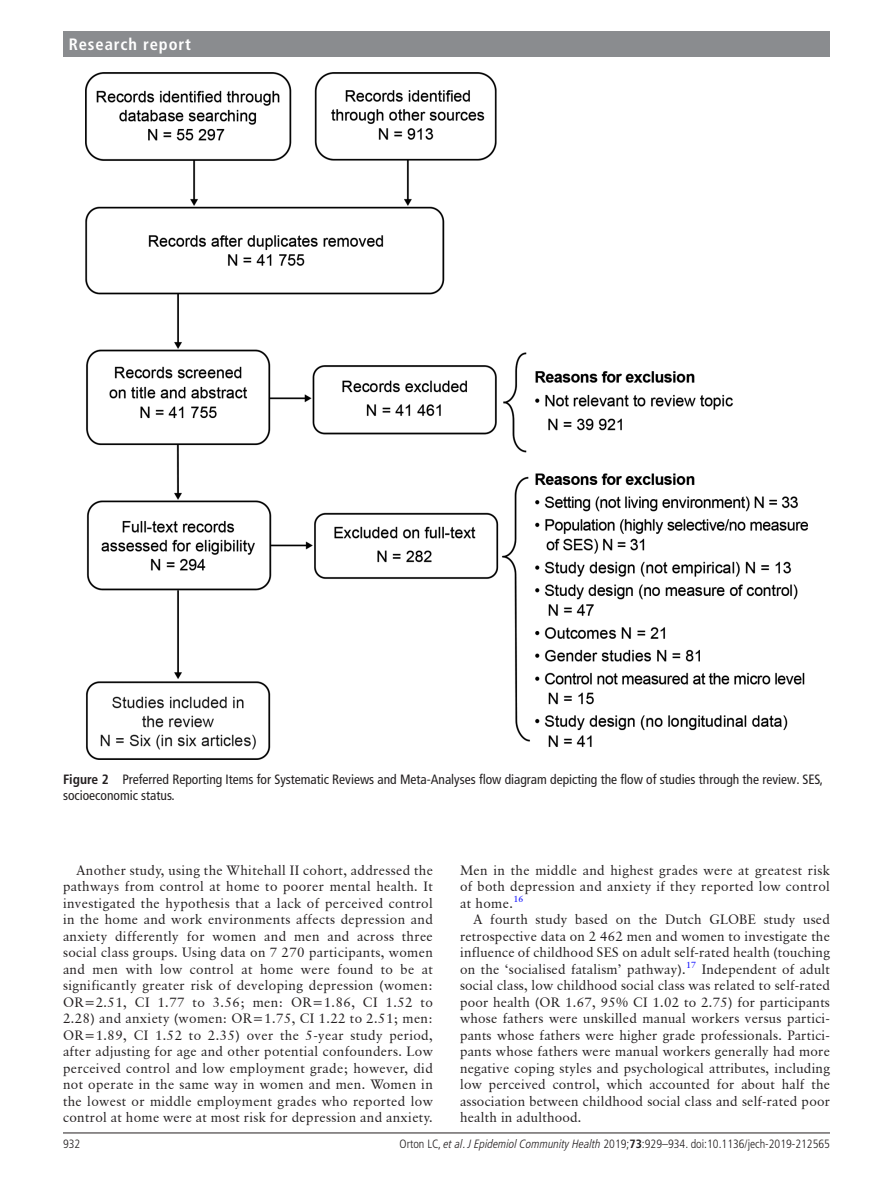
<style>
.page{position:relative;width:893px;height:1191px;background:#fff}
.page>*{position:absolute;margin:0;border:0;box-sizing:border-box;transform-origin:0 0}
.t1{font:700 condensed 16.5px "Frutiger LT Pro";letter-spacing:.055em;color:#fff}
.t2{font:13.5px/16.5px "Classical Garamond BT";letter-spacing:.025em;color:#231f20;text-align:justify}
.t3{font:condensed 13.5px/16.5px "Frutiger LT Pro";color:#231f20}
.t4{font:300 condensed 12px "Frutiger LT Pro";color:#231f20}
.s1{font-weight:700}
.s2{font-style:italic}
</style>
<div class="page">
<hr style="left:63px;top:1132px;width:767px;height:1px;background:#231f20">
<div style="left:63px;top:31px;width:767px;height:25px;background:#8a8c8f"></div>
<img style="left:85px;top:72px;width:723px;height:687px">
<p class="t1" style="left:69px;top:34px;width:124px">Research report</p>
<p class="t3" style="left:63px;top:770px;width:762px"><span class="s1">Figure 2</span> Preferred Reporting Items for Systematic Reviews and Meta-Analyses flow diagram depicting the flow of studies through the review. SES, socioeconomic status.</p>
<p class="t2" style="left:63px;top:861px;width:371px;text-indent:14px">Another study, using the Whitehall II cohort, addressed the pathways from control at home to poorer mental health. It investigated the hypothesis that a lack of perceived control in the home and work environments affects depression and anxiety differently for women and men and across three social class groups. Using data on 7 270 participants, women and men with low control at home were found to be at significantly greater risk of developing depression (women:<br>OR=2.51, CI 1.77 to 3.56; men: OR=1.86, CI 1.52 to 2.28) and anxiety (women: OR=1.75, CI 1.22 to 2.51; men:<br>OR=1.89, CI 1.52 to 2.35) over the 5-year study period, after adjusting for age and other potential confounders. Low perceived control and low employment grade; however, did not operate in the same way in women and men. Women in the lowest or middle employment grades who reported low control at home were at most risk for depression and anxiety.</p>
<p class="t2" style="left:460px;top:861px;width:371px">Men in the middle and highest grades were at greatest risk of both depression and anxiety if they reported low control at home.<sup>16</sup></p>
<p class="t2" style="left:460px;top:911px;width:371px;text-indent:14px">A fourth study based on the Dutch GLOBE study used retrospective data on 2 462 men and women to investigate the influence of childhood SES on adult self-rated health (touching on the ‘socialised fatalism’ pathway).<sup>17</sup> Independent of adult social class, low childhood social class was related to self-rated poor health (OR 1.67, 95% CI 1.02 to 2.75) for participants whose fathers were unskilled manual workers versus partici&shy;pants whose fathers were higher grade professionals. Partici&shy;pants whose fathers were manual workers generally had more negative coping styles and psychological attributes, including low perceived control, which accounted for about half the association between childhood social class and self-rated poor health in adulthood.</p>
<p class="t4" style="left:63px;top:1136px;width:19px">932</p>
<p class="t4" style="left:400px;top:1136px;width:432px">Orton LC, <span class="s2">et al</span>. <span class="s2">J Epidemiol Community Health</span> 2019;<span class="s1">73</span>:929–934. doi:10.1136/jech-2019-212565</p>
</div>
